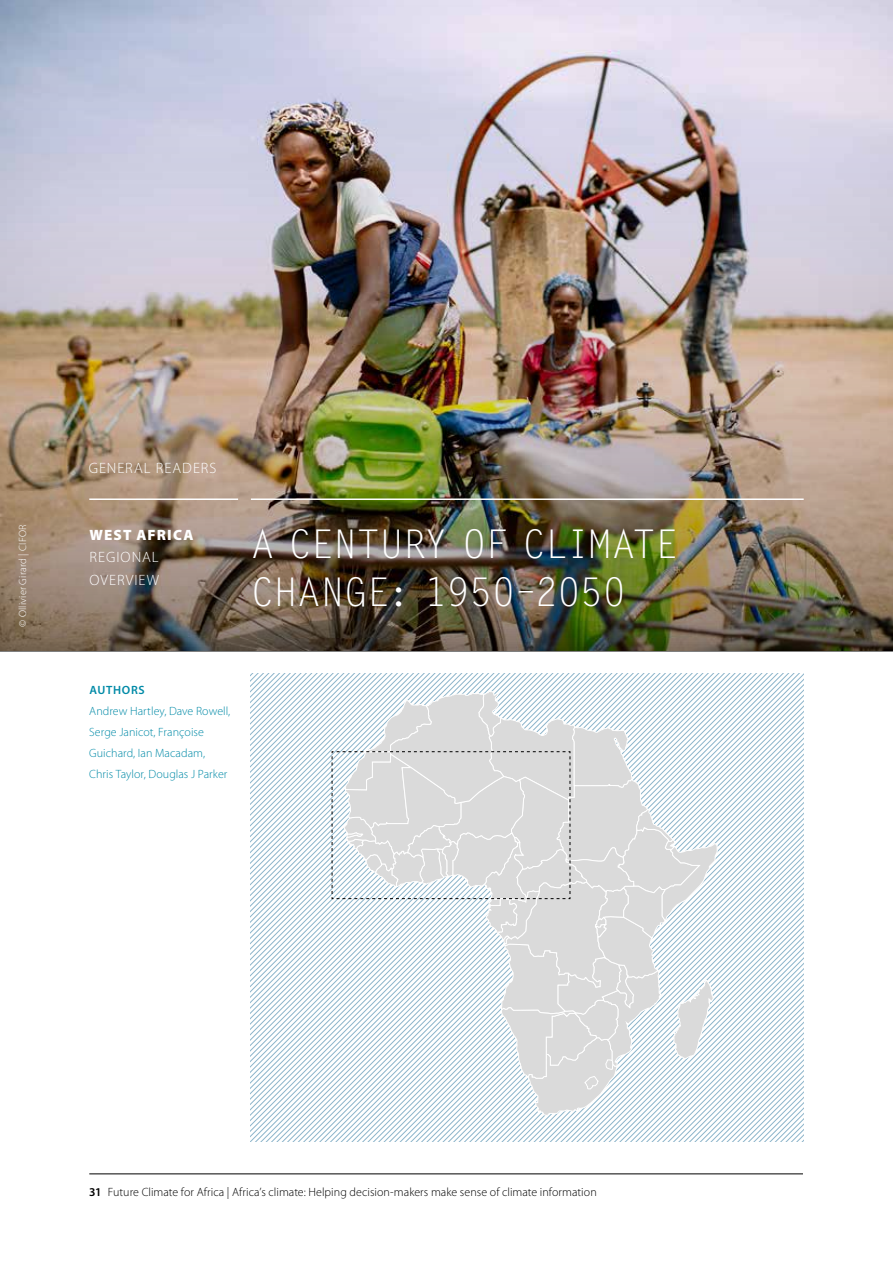
<style>
.page{position:relative;width:893px;height:1263px;background:#fff}
.page>*{position:absolute;margin:0;border:0;box-sizing:border-box;transform-origin:0 0}
.t1{font:39.6px/48.6px "Letter Gothic Std";letter-spacing:-.03em;color:#fff}
.t2{font:300 15px/22.5px "Myriad Pro";letter-spacing:.065em;color:#fff}
.t3{font:900 15px "Myriad Pro";letter-spacing:.075em;color:#fff}
.t4{font:300 12px/21px "Myriad Pro";letter-spacing:.005em;color:#008aa7}
.t5{font:300 12px "Myriad Pro";letter-spacing:.005em;color:#000}
.t6{font:600 12px "Myriad Pro";letter-spacing:.06em;color:#008aa7}
.t7{font:300 10.5px "Myriad Pro";letter-spacing:.02em;color:#fff}
.s1{font-weight:600}
</style>
<div class="page">
<hr style="left:89px;top:1173px;width:714px;height:1px;background:#000">
<img style="left:0;top:0;width:893px;height:652px">
<hr style="left:89px;top:498px;width:149px;height:2px;background:#fff">
<hr style="left:251px;top:498px;width:553px;height:2px;background:#fff">
<svg style="left:251px;top:674px;width:552px;height:468px"></svg>
<p class="t7" style="left:17px;top:627px;width:104px;rotate:-90deg">© Ollivier Girard | CIFOR</p>
<p class="t2" style="left:89px;top:457px;width:129px">GENERAL READERS</p>
<p class="t3" style="left:89px;top:526px;width:106px">WEST AFRICA</p>
<p class="t2" style="left:89px;top:546px;width:71px">REGIONAL<br>OVERVIEW</p>
<h1 class="t1" style="left:251px;top:521px;width:429px">A CENTURY OF CLIMATE<br>CHANGE: 1950–2050</h1>
<p class="t6" style="left:89px;top:682px;width:57px">AUTHORS</p>
<p class="t4" style="left:89px;top:700px;width:143px">Andrew Hartley, Dave Rowell,<br>Serge Janicot, Françoise<br>Guichard, Ian Macadam,<br>Chris Taylor, Douglas J Parker</p>
<p class="t5" style="left:89px;top:1185px;width:509px"><span class="s1">31</span> Future Climate for Africa | Africa’s climate: Helping decision-makers make sense of climate information</p>
</div>
